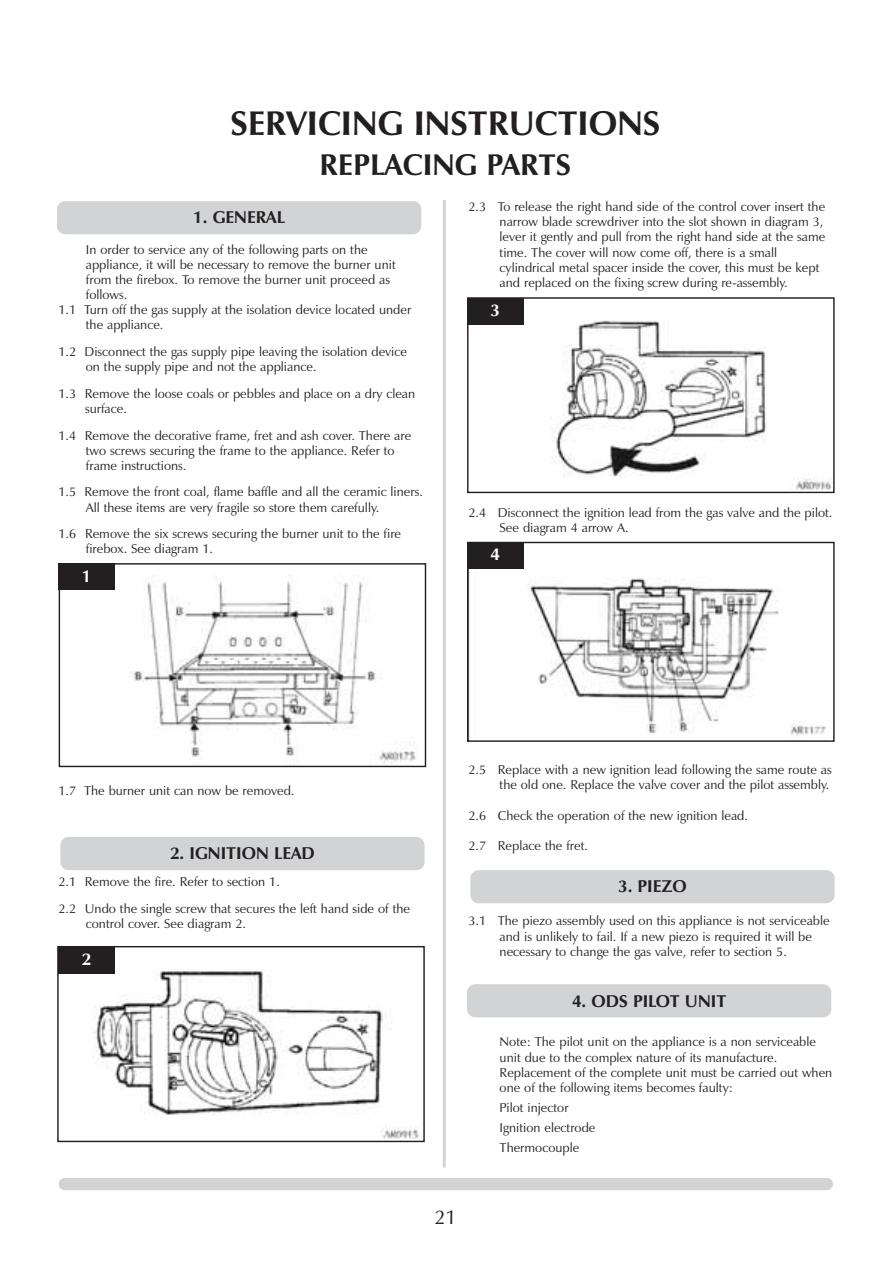
<style>
.page{position:relative;width:893px;height:1263px;background:#fff}
.page>*{position:absolute;margin:0;border:0;box-sizing:border-box;transform-origin:0 0}
.t1{font:700 34.5px "Zapf Humanist 601 BT";color:#231f20}
.t2{font:700 30.3px "Zapf Humanist 601 BT";color:#231f20}
.t3{font:20.1px "Zapf Humanist 601 BT";color:#231f20}
.t4{font:700 17.25px "Zapf Humanist 601 BT";color:#231f20}
.t5{font:700 17.25px "Zapf Humanist 601 BT";color:#fff}
.t6{font:12.9px/15.1px "Zapf Humanist 601 BT";color:#231f20}
</style>
<div class="page">
<div style="left:57px;top:201px;width:364px;height:33px;background:#d1d3d4;border-radius:8px"></div>
<div style="left:60px;top:837px;width:364px;height:33px;background:#d1d3d4;border-radius:8px"></div>
<div style="left:470px;top:870px;width:364px;height:33px;background:#d1d3d4;border-radius:8px"></div>
<div style="left:467px;top:984px;width:364px;height:33px;background:#d1d3d4;border-radius:8px"></div>
<img style="left:469px;top:299px;width:362px;height:191px">
<div style="left:467px;top:297px;width:367px;height:196px;border:1px solid #231f20"></div>
<img style="left:469px;top:544px;width:357px;height:196px">
<div style="left:467px;top:542px;width:367px;height:200px;border:1px solid #231f20"></div>
<div style="left:59px;top:1178px;width:774px;height:12px;background:#d1d3d4;border-radius:6px"></div>
<hr style="left:443px;top:200px;width:2px;height:967px;background:#d1d3d4">
<img style="left:130px;top:578px;width:286px;height:187px">
<div style="left:59px;top:563px;width:367px;height:204px;border:1px solid #231f20"></div>
<img style="left:59px;top:971px;width:360px;height:168px">
<div style="left:57px;top:946px;width:368px;height:196px;border:1px solid #231f20"></div>
<div style="left:59px;top:564px;width:56px;height:26px;background:#231f20"></div>
<div style="left:59px;top:947px;width:56px;height:26px;background:#231f20"></div>
<div style="left:467px;top:298px;width:56px;height:26px;background:#231f20"></div>
<div style="left:467px;top:542px;width:56px;height:27px;background:#231f20"></div>
<h1 class="t1" style="left:230px;top:109px;width:431px">SERVICING INSTRUCTIONS</h1>
<h2 class="t2" style="left:319px;top:153px;width:253px">REPLACING PARTS</h2>
<h3 class="t4" style="left:193px;top:211px;width:93px">1. GENERAL</h3>
<p class="t6" style="left:499px;top:200px;width:327px;text-indent:-31px">2.3 To release the right hand side of the control cover insert the narrow blade screwdriver into the slot shown in diagram 3, lever it gently and pull from the right hand side at the same time. The cover will now come off, there is a small cylindrical metal spacer inside the cover, this must be kept and replaced on the fixing screw during re-assembly.</p>
<p class="t6" style="left:86px;top:243px;width:283px">In order to service any of the following parts on the</p>
<p class="t6" style="left:86px;top:258px;width:311px">appliance, it will be necessary to remove the burner unit</p>
<p class="t6" style="left:86px;top:273px;width:306px">from the firebox. To remove the burner unit proceed as</p>
<p class="t6" style="left:86px;top:288px;width:43px">follows.</p>
<p class="t6" style="left:58px;top:303px;width:354px">1.1 Turn off the gas supply at the isolation device located under</p>
<p class="t6" style="left:86px;top:319px;width:79px">the appliance.</p>
<p class="t6" style="left:86px;top:345px;width:322px;text-indent:-27px">1.2 Disconnect the gas supply pipe leaving the isolation device on the supply pipe and not the appliance.</p>
<p class="t6" style="left:85px;top:387px;width:332px;text-indent:-27px">1.3 Remove the loose coals or pebbles and place on a dry clean surface.</p>
<p class="t6" style="left:86px;top:429px;width:327px;text-indent:-27px">1.4 Remove the decorative frame, fret and ash cover. There are two screws securing the frame to the appliance. Refer to frame instructions.</p>
<p class="t6" style="left:86px;top:486px;width:338px;text-indent:-27px">1.5 Remove the front coal, flame baffle and all the ceramic liners.<br>All these items are very fragile so store them carefully.</p>
<p class="t6" style="left:86px;top:527px;width:317px;text-indent:-27px">1.6 Remove the six screws securing the burner unit to the fire firebox. See diagram 1.</p>
<h3 class="t5" style="left:490px;top:303px;width:11px">3</h3>
<p class="t6" style="left:499px;top:506px;width:334px;text-indent:-31px">2.4 Disconnect the ignition lead from the gas valve and the pilot.<br>See diagram 4 arrow A.</p>
<h3 class="t5" style="left:490px;top:548px;width:11px">4</h3>
<h3 class="t5" style="left:82px;top:569px;width:11px">1</h3>
<p class="t6" style="left:58px;top:784px;width:237px">1.7 The burner unit can now be removed.</p>
<h3 class="t4" style="left:170px;top:846px;width:146px">2. IGNITION LEAD</h3>
<p class="t6" style="left:58px;top:869px;width:353px;line-height:26.7px">2.1 Remove the fire. Refer to section 1.<br>2.2 Undo the single screw that secures the left hand side of the</p>
<p class="t6" style="left:86px;top:917px;width:162px">control cover. See diagram 2.</p>
<h3 class="t5" style="left:82px;top:952px;width:11px">2</h3>
<p class="t6" style="left:468px;top:763px;width:365px;text-align:right">2.5 Replace with a new ignition lead following the same route as the old one. Replace the valve cover and the pilot assembly.</p>
<p class="t6" style="left:468px;top:809px;width:281px">2.6 Check the operation of the new ignition lead.</p>
<p class="t6" style="left:468px;top:839px;width:121px">2.7 Replace the fret.</p>
<h3 class="t4" style="left:618px;top:880px;width:70px">3. PIEZO</h3>
<p class="t6" style="left:499px;top:915px;width:331px;text-indent:-31px">3.1 The piezo assembly used on this appliance is not serviceable and is unlikely to fail. If a new piezo is required it will be necessary to change the gas valve, refer to section 5.</p>
<h3 class="t4" style="left:572px;top:994px;width:156px">4. ODS PILOT UNIT</h3>
<p class="t6" style="left:499px;top:1036px;width:334px">Note: The pilot unit on the appliance is a non serviceable unit due to the complex nature of its manufacture.<br>Replacement of the complete unit must be carried out when one of the following items becomes faulty:</p>
<p class="t6" style="left:499px;top:1099px;width:97px;line-height:20.1px">Pilot injector<br>Ignition electrode<br>Thermocouple</p>
<h3 class="t3" style="left:434px;top:1209px;width:24px">21</h3>
</div>
